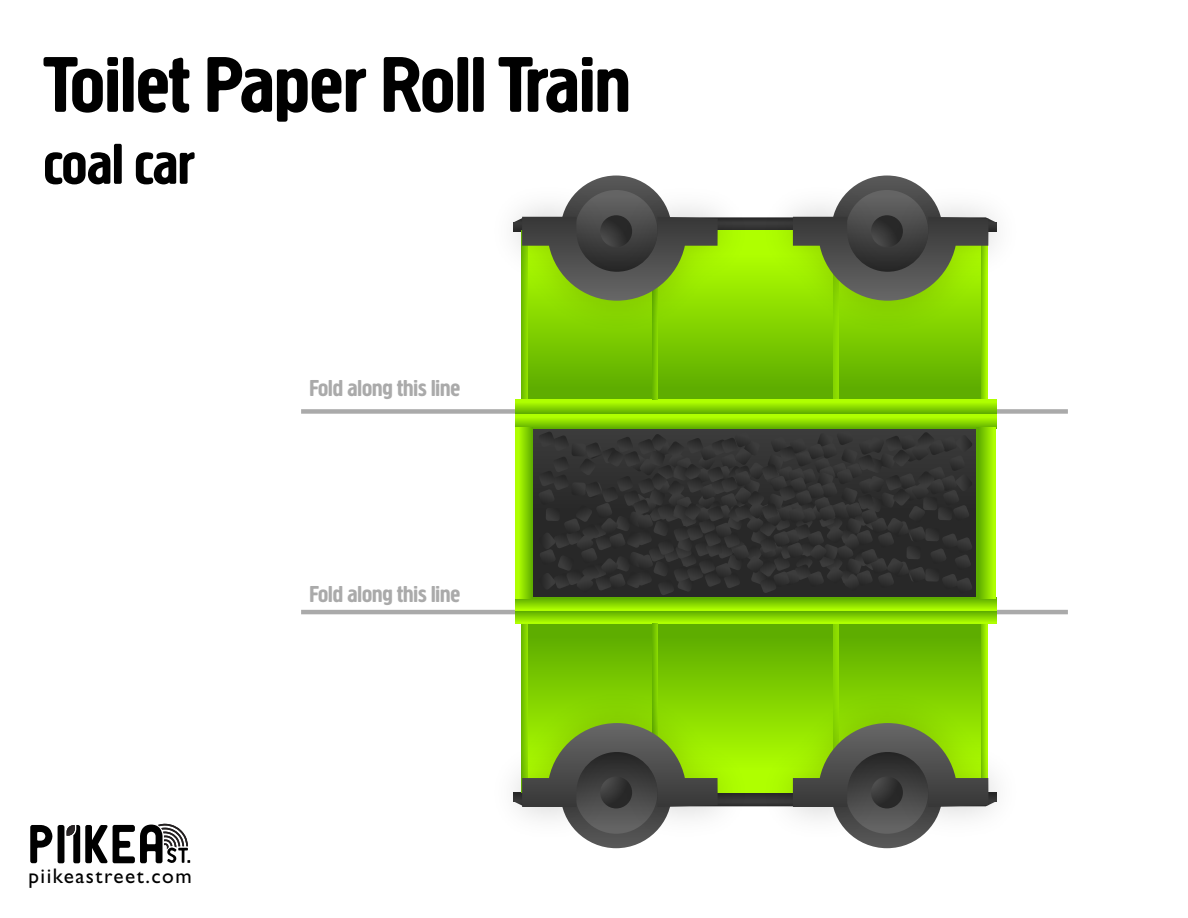
<style>
.page{position:relative;width:1188px;height:918px;background:#fff}
.page>*{position:absolute;margin:0;border:0;box-sizing:border-box;transform-origin:0 0}
.t1{font:82.2px "Creighton";color:#000}
.t2{font:60px "Creighton";color:#000}
.t3{font:24px "Creighton";color:#aaa}
.t4{font:21.15px "Gill Sans Std";letter-spacing:.07em;color:#000}
</style>
<div class="page">
<div style="left:301px;top:409px;width:767px;height:5px;background:#aaa"></div>
<hr style="left:301px;top:610px;width:767px;height:4px;background:#aaa">
<div style="left:525px;top:426px;width:462px;height:181px;background:linear-gradient(to bottom,#373737,#222)"></div>
<svg style="left:538px;top:430px;width:435px;height:166px;background:#303030"></svg>
<svg style="left:528px;top:624px;width:460px;height:54px;background:#67b600"></svg>
<div style="left:522px;top:624px;width:6px;height:169px;background:#80cf00"></div>
<div style="left:833px;top:624px;width:6px;height:169px;background:#8ada00"></div>
<div style="left:982px;top:624px;width:5px;height:169px;background:#96e500"></div>
<svg style="left:515px;top:611px;width:482px;height:13px;background:#89d800"></svg>
<svg style="left:515px;top:597px;width:482px;height:14px;background:#86d600"></svg>
<div style="left:652px;top:624px;width:6px;height:169px;background:#77c600"></div>
<img style="left:521px;top:678px;width:227px;height:171px">
<img style="left:748px;top:678px;width:249px;height:171px">
<svg style="left:513px;top:723px;width:483px;height:125px"></svg>
<svg style="left:528px;top:348px;width:460px;height:52px;background:#69b800"></svg>
<div style="left:522px;top:231px;width:6px;height:169px;background:#80cf00"></div>
<div style="left:833px;top:231px;width:6px;height:169px;background:#8ada00"></div>
<div style="left:982px;top:231px;width:5px;height:169px;background:#96e500"></div>
<svg style="left:515px;top:400px;width:482px;height:14px;background:#8ada00"></svg>
<svg style="left:515px;top:415px;width:482px;height:14px;background:#8bda00"></svg>
<svg style="left:516px;top:427px;width:17px;height:172px;background:#8ada00"></svg>
<svg style="left:977px;top:427px;width:19px;height:172px;background:#87d600"></svg>
<div style="left:652px;top:231px;width:6px;height:169px;background:#77c600"></div>
<img style="left:521px;top:175px;width:227px;height:173px">
<img style="left:748px;top:175px;width:249px;height:173px">
<svg style="left:513px;top:176px;width:483px;height:125px"></svg>
<svg style="left:30px;top:825px;width:22px;height:38px"></svg>
<svg style="left:58px;top:823px;width:132px;height:40px"></svg>
<h1 class="t1" style="left:44px;top:36px;width:588px">Toilet Paper Roll Train</h1>
<h2 class="t2" style="left:44px;top:129px;width:153px">coal car</h2>
<p class="t3" style="left:309px;top:374px;width:152px">Fold along this line</p>
<p class="t4" style="left:29px;top:864px;width:165px">piikeastreet.com</p>
<p class="t3" style="left:309px;top:580px;width:152px">Fold along this line</p>
</div>
